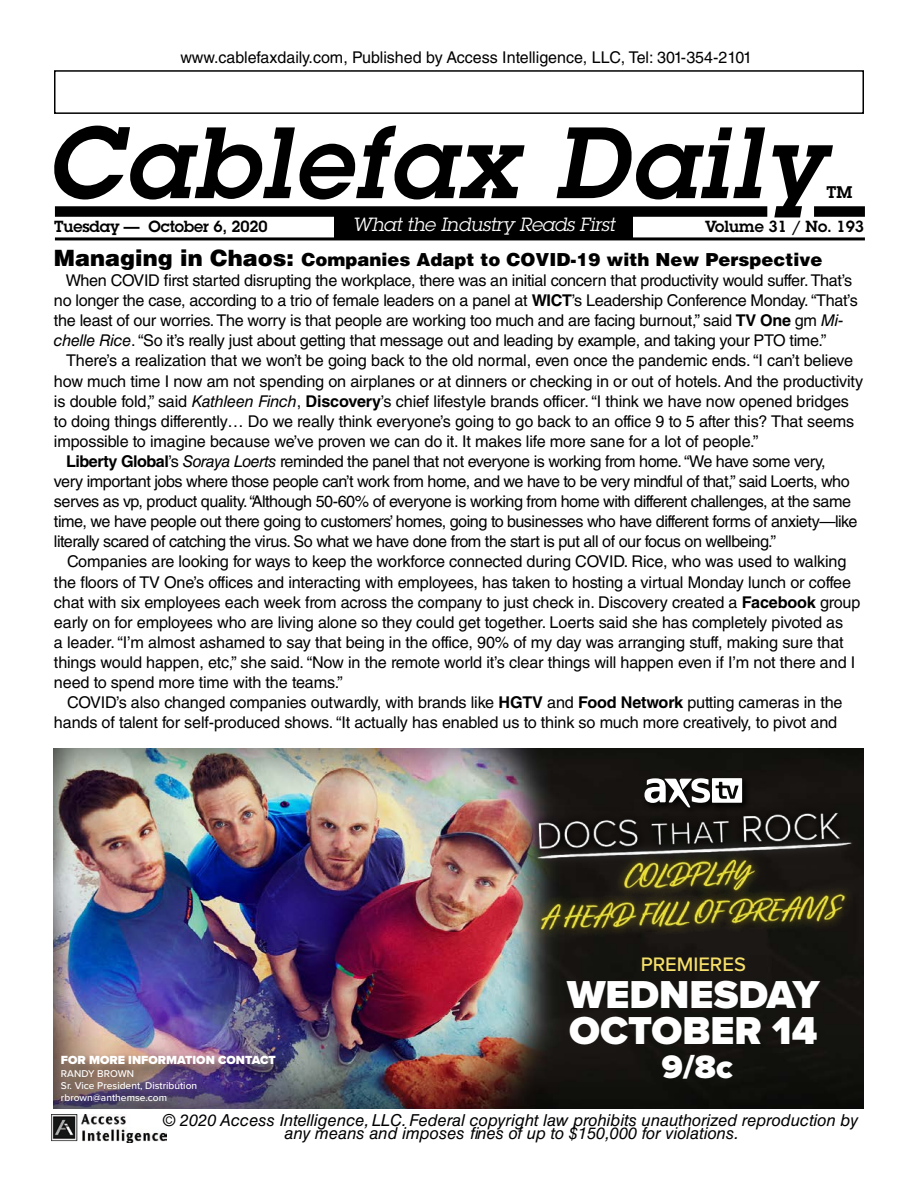
<style>
.page{position:relative;width:918px;height:1188px;background:#fff}
.page>*{position:absolute;margin:0;border:0;box-sizing:border-box;transform-origin:0 0}
.t1{font:italic 600 99px "Lubalin Graph Std";letter-spacing:.03em;color:#000}
.t2{font:900 40.35px/35.5px "Proxima Nova";color:#fff}
.t3{font:900 33.6px "Proxima Nova";color:#fff}
.t4{font:500 20.25px "Proxima Nova";color:#f8e16a}
.t5{font:italic 18.75px "Lubalin Graph Std";letter-spacing:-.01em;color:#fff}
.t6{font:900 18px "Helvetica LT Std";color:#000}
.t7{font:italic 16.5px/13.5px "Helvetica LT Std";color:#000;text-align:center}
.t8{font:600 16.5px "Lubalin Graph Std";color:#000}
.t9{font:16.2px/20.1px "Helvetica LT Std";letter-spacing:-.01em;color:#000}
.t10{font:16.2px "Helvetica LT Std";letter-spacing:-.03em;color:#000}
.t11{font:600 15.75px "Lubalin Graph Std";letter-spacing:-.01em;color:#000}
.t12{font:900 12.3px "Proxima Nova";color:#fff}
.t13{font:500 10.2px/12.3px "Proxima Nova";color:#fff}
.s1{font-size:22.5px}
.s2{font-weight:700}
.s3{font-style:italic}
</style>
<div class="page">
<img style="left:52px;top:1114px;width:115px;height:29px">
<div style="left:54px;top:70px;width:810px;height:44px;border:2px solid #000"></div>
<div style="left:55px;top:206px;width:712px;height:11px;background:#000"></div>
<div style="left:814px;top:206px;width:51px;height:11px;background:#000"></div>
<div style="left:334px;top:212px;width:299px;height:26px;background:#000"></div>
<hr style="left:55px;top:237px;width:810px;height:3px;background:#000">
<img style="left:53px;top:749px;width:810px;height:360px">
<div style="left:59px;top:1053px;width:235px;height:56px;background:#000;opacity:.75"></div>
<img style="left:425px;top:759px;width:438px;height:302px">
<div style="left:642px;top:775px;width:109px;height:41px;background:#16120f"></div>
<svg style="left:645px;top:778px;width:97px;height:29px"></svg>
<p class="t9" style="left:180px;top:47px;width:573px">www.cablefaxdaily.com, Published by Access Intelligence, LLC, Tel: 301-354-2101</p>
<h1 class="t1" style="left:46px;top:97px;width:779px">Cablefax Daily</h1>
<p class="t8" style="left:827px;top:181px;width:27px">TM</p>
<p class="t11" style="left:54px;top:216px;width:215px">Tuesday — October 6, 2020</p>
<p class="t5" style="left:352px;top:213px;width:264px">What the Industry Reads First</p>
<p class="t11" style="left:705px;top:216px;width:160px">Volume 31 / No. 193</p>
<p class="t6" style="left:54px;top:248px;width:770px"><span class="s1">Managing in Chaos:</span> Companies Adapt to COVID-19 with New Perspective</p>
<p class="t9" style="left:54px;top:270px;width:805px;text-indent:12px">When COVID first started disrupting the workplace, there was an initial concern that productivity would suffer. That’s no longer the case, according to a trio of female leaders on a panel at <span class="s2">WICT</span>’s Leadership Conference Monday. “That’s the least of our worries. The worry is that people are working too much and are facing burnout,” said <span class="s2">TV One</span> gm <span class="s3">Mi&shy;chelle Rice</span>. “So it’s really just about getting that message out and leading by example, and taking your PTO time.”</p>
<p class="t9" style="left:66px;top:351px;width:788px">There’s a realization that we won’t be going back to the old normal, even once the pandemic ends. “I can’t believe</p>
<p class="t9" style="left:54px;top:371px;width:811px">how much time I now am not spending on airplanes or at dinners or checking in or out of hotels. And the productivity</p>
<p class="t9" style="left:54px;top:391px;width:797px">is double fold,” said <span class="s3">Kathleen Finch</span>, <span class="s2">Discovery</span>’s chief lifestyle brands officer. “I think we have now opened bridges</p>
<p class="t9" style="left:54px;top:411px;width:802px">to doing things differently… Do we really think everyone’s going to go back to an office 9 to 5 after this? That seems</p>
<p class="t9" style="left:54px;top:431px;width:706px">impossible to imagine because we’ve proven we can do it. It makes life more sane for a lot of people.”</p>
<p class="t10" style="left:66px;top:452px;width:761px"><span class="s2">Liberty Global</span>’s <span class="s3">Soraya Loerts</span> reminded the panel that not everyone is working from home. “We have some very,</p>
<p class="t10" style="left:54px;top:472px;width:797px">very important jobs where those people can’t work from home, and we have to be very mindful of that,” said Loerts, who</p>
<p class="t10" style="left:54px;top:492px;width:799px">serves as vp, product quality. “Although 50-60% of everyone is working from home with different challenges, at the same</p>
<p class="t10" style="left:54px;top:512px;width:805px">time, we have people out there going to customers’ homes, going to businesses who have different forms of anxiety—like</p>
<p class="t10" style="left:54px;top:532px;width:724px">literally scared of catching the virus. So what we have done from the start is put all of our focus on wellbeing.”</p>
<p class="t9" style="left:67px;top:552px;width:781px">Companies are looking for ways to keep the workforce connected during COVID. Rice, who was used to walking</p>
<p class="t9" style="left:54px;top:572px;width:799px">the floors of TV One’s offices and interacting with employees, has taken to hosting a virtual Monday lunch or coffee</p>
<p class="t9" style="left:54px;top:592px;width:808px">chat with six employees each week from across the company to just check in. Discovery created a <span class="s2">Facebook</span> group</p>
<p class="t9" style="left:54px;top:612px;width:791px">early on for employees who are living alone so they could get together. Loerts said she has completely pivoted as</p>
<p class="t9" style="left:54px;top:632px;width:791px">a leader. “I’m almost ashamed to say that being in the office, 90% of my day was arranging stuff, making sure that</p>
<p class="t9" style="left:54px;top:652px;width:803px">things would happen, etc,” she said. “Now in the remote world it’s clear things will happen even if I’m not there and I</p>
<p class="t9" style="left:54px;top:672px;width:290px">need to spend more time with the teams.”</p>
<p class="t9" style="left:67px;top:692px;width:777px">COVID’s also changed companies outwardly, with brands like <span class="s2">HGTV</span> and <span class="s2">Food Network</span> putting cameras in the</p>
<p class="t9" style="left:54px;top:713px;width:785px">hands of talent for self-produced shows. “It actually has enabled us to think so much more creatively, to pivot and</p>
<p class="t12" style="left:61px;top:1051px;width:216px">FOR MORE INFORMATION CONTACT</p>
<p class="t13" style="left:61px;top:1067px;width:138px">RANDY BROWN<br>Sr. Vice President, Distribution rbrown@anthemse.com</p>
<p class="t4" style="left:641px;top:949px;width:107px">PREMIERES</p>
<h2 class="t2" style="left:567px;top:977px;width:254px">WEDNESDAY<br>OCTOBER 14</h2>
<h3 class="t3" style="left:662px;top:1042px;width:73px">9/8c</h3>
<p class="t7" style="left:163px;top:1113px;width:697px">© 2020 Access Intelligence, LLC. Federal copyright law prohibits unauthorized reproduction by any means and imposes fines of up to $150,000 for violations.</p>
</div>
